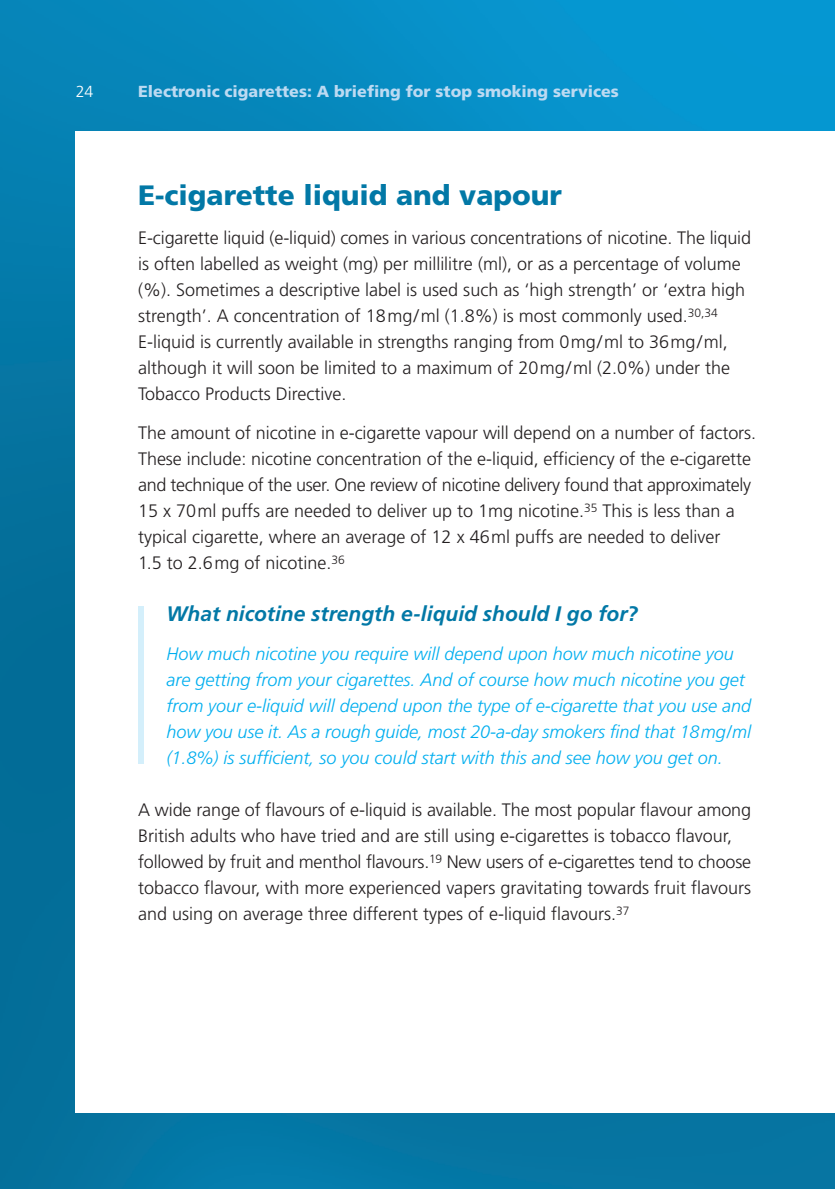
<style>
.page{position:relative;width:835px;height:1189px;background:#fff}
.page>*{position:absolute;margin:0;border:0;box-sizing:border-box;transform-origin:0 0}
.t1{font:900 28px "Frutiger LT Pro";color:#0278a6}
.t2{font:italic 700 21px "Frutiger LT Pro";color:#0278a6}
.t3{font:300 18px/26px "Frutiger LT Pro";color:#231f20}
.t4{font:italic 300 18px/26px "Frutiger LT Pro";color:#00aeef}
.t5{font:900 16px "Frutiger LT Pro";color:#bcdaf2}
.t6{font:300 16px "Frutiger LT Pro";color:#fff}
</style>
<div class="page">
<img style="left:0;top:0;width:835px;height:1189px">
<div style="left:76px;top:131px;width:759px;height:981px;background:#fff"></div>
<div style="left:138px;top:606px;width:6px;height:158px;background:#d4effb"></div>
<p class="t6" style="left:76px;top:86px;width:19px">24</p>
<p class="t5" style="left:138px;top:86px;width:482px">Electronic cigarettes: A briefing for stop smoking services</p>
<h1 class="t1" style="left:138px;top:185px;width:425px">E-cigarette liquid and vapour</h1>
<p class="t3" style="left:138px;top:227px;width:614px">E-cigarette liquid (e-liquid) comes in various concentrations of nicotine. The liquid is often labelled as weight (mg) per millilitre (ml), or as a percentage of volume (%). Sometimes a descriptive label is used such as ‘high strength’ or ‘extra high strength’. A concentration of 18mg/ml (1.8%) is most commonly used.<sup>30,34<br></sup>E-liquid is currently available in strengths ranging from 0mg/ml to 36mg/ml, although it will soon be limited to a maximum of 20mg/ml (2.0%) under the Tobacco Products Directive.</p>
<p class="t3" style="left:138px;top:422px;width:619px">The amount of nicotine in e-cigarette vapour will depend on a number of factors.<br>These include: nicotine concentration of the e-liquid, efficiency of the e-cigarette and technique of the user. One review of nicotine delivery found that approximately 15 x 70ml puffs are needed to deliver up to 1mg nicotine.<sup>35</sup> This is less than a typical cigarette, where an average of 12 x 46ml puffs are needed to deliver<br>1.5 to 2.6mg of nicotine.<sup>36</sup></p>
<p class="t2" style="left:166px;top:606px;width:473px">What nicotine strength e-liquid should I go for?</p>
<p class="t4" style="left:166px;top:643px;width:586px">How much nicotine you require will depend upon how much nicotine you are getting from your cigarettes. And of course how much nicotine you get from your e-liquid will depend upon the type of e-cigarette that you use and how you use it. As a rough guide, most 20-a-day smokers find that 18mg/ml (1.8%) is sufficient, so you could start with this and see how you get on.</p>
<p class="t3" style="left:138px;top:799px;width:614px">A wide range of flavours of e-liquid is available. The most popular flavour among British adults who have tried and are still using e-cigarettes is tobacco flavour, followed by fruit and menthol flavours.<sup>19</sup> New users of e-cigarettes tend to choose tobacco flavour, with more experienced vapers gravitating towards fruit flavours and using on average three different types of e-liquid flavours.<sup>37</sup></p>
</div>
